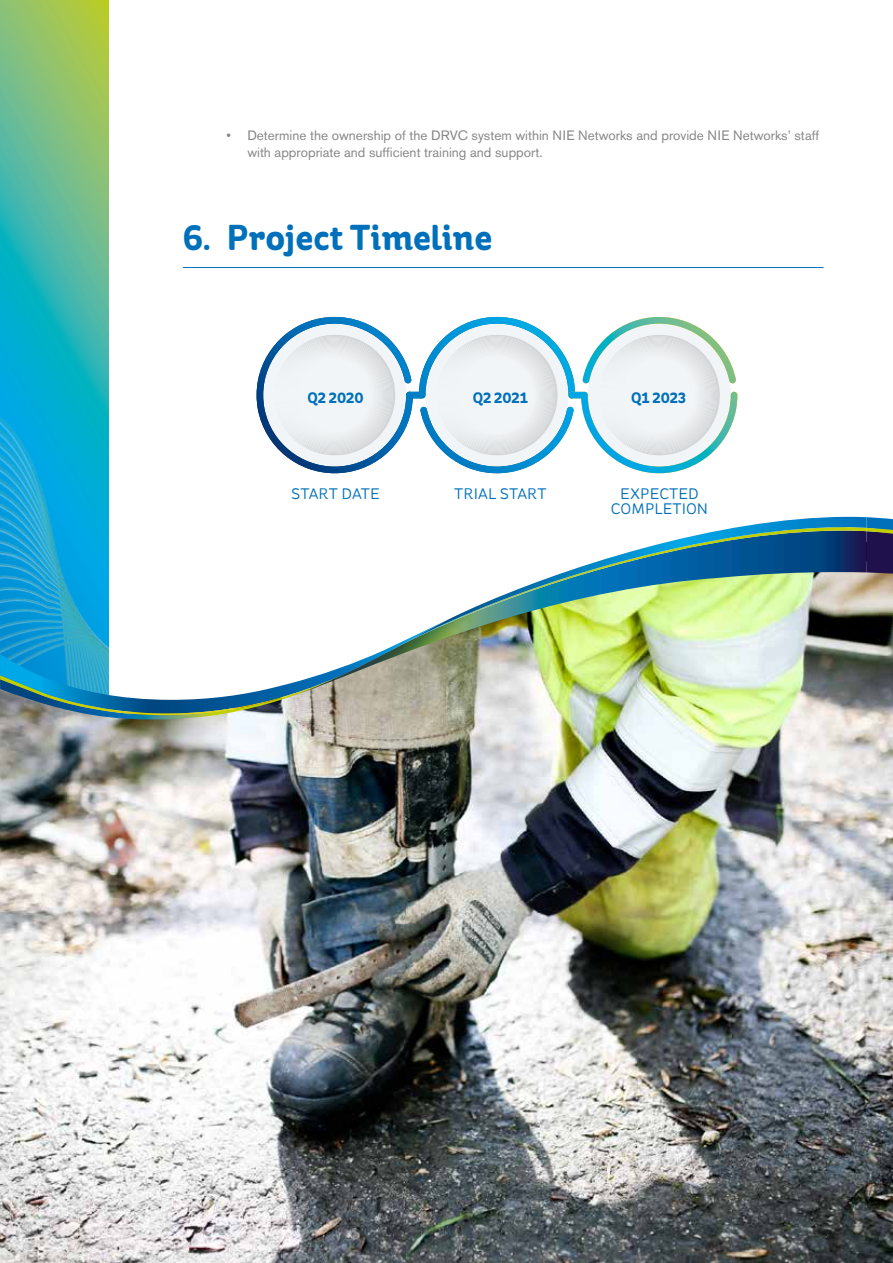
<style>
.page{position:relative;width:893px;height:1263px;background:#fff}
.page>*{position:absolute;margin:0;border:0;box-sizing:border-box;transform-origin:0 0}
.t1{font:700 36px "St Ryde";color:#0070ba}
.t2{font:15.3px/14.5px "St Ryde";color:#0070ba;text-align:center}
.t3{font:700 15.3px "St Ryde";color:#0070ba}
.t4{font:13.5px/16.5px "Akzidenz Grotesk BE";color:#878787}
</style>
<div class="page">
<svg style="left:257px;top:317px;width:480px;height:156px"></svg>
<img style="left:0;top:1px;width:108px;height:520px">
<hr style="left:183px;top:267px;width:640px;height:1px;background:#0070ba">
<img style="left:0;top:561px;width:893px;height:702px">
<svg style="left:866px;top:517px;width:27px;height:57px;background:#2b3661"></svg>
<img style="left:293px;top:561px;width:573px;height:135px">
<svg style="left:0;top:619px;width:450px;height:96px"></svg>
<img style="left:405px;top:517px;width:461px;height:126px">
<p class="t4" style="left:247px;top:127px;width:573px;text-indent:-21px">• Determine the ownership of the DRVC system within NIE Networks and provide NIE Networks’ staff with appropriate and sufficient training and support.</p>
<h1 class="t1" style="left:183px;top:216px;width:311px">6. Project Timeline</h1>
<p class="t3" style="left:307px;top:389px;width:58px">Q2 2020</p>
<p class="t3" style="left:473px;top:388px;width:57px">Q2 2021</p>
<p class="t3" style="left:631px;top:389px;width:56px">Q1 2023</p>
<p class="t2" style="left:291px;top:487px;width:90px">START DATE</p>
<p class="t2" style="left:454px;top:486px;width:94px">TRIAL START</p>
<p class="t2" style="left:611px;top:487px;width:99px">EXPECTED<br>COMPLETION</p>
</div>
